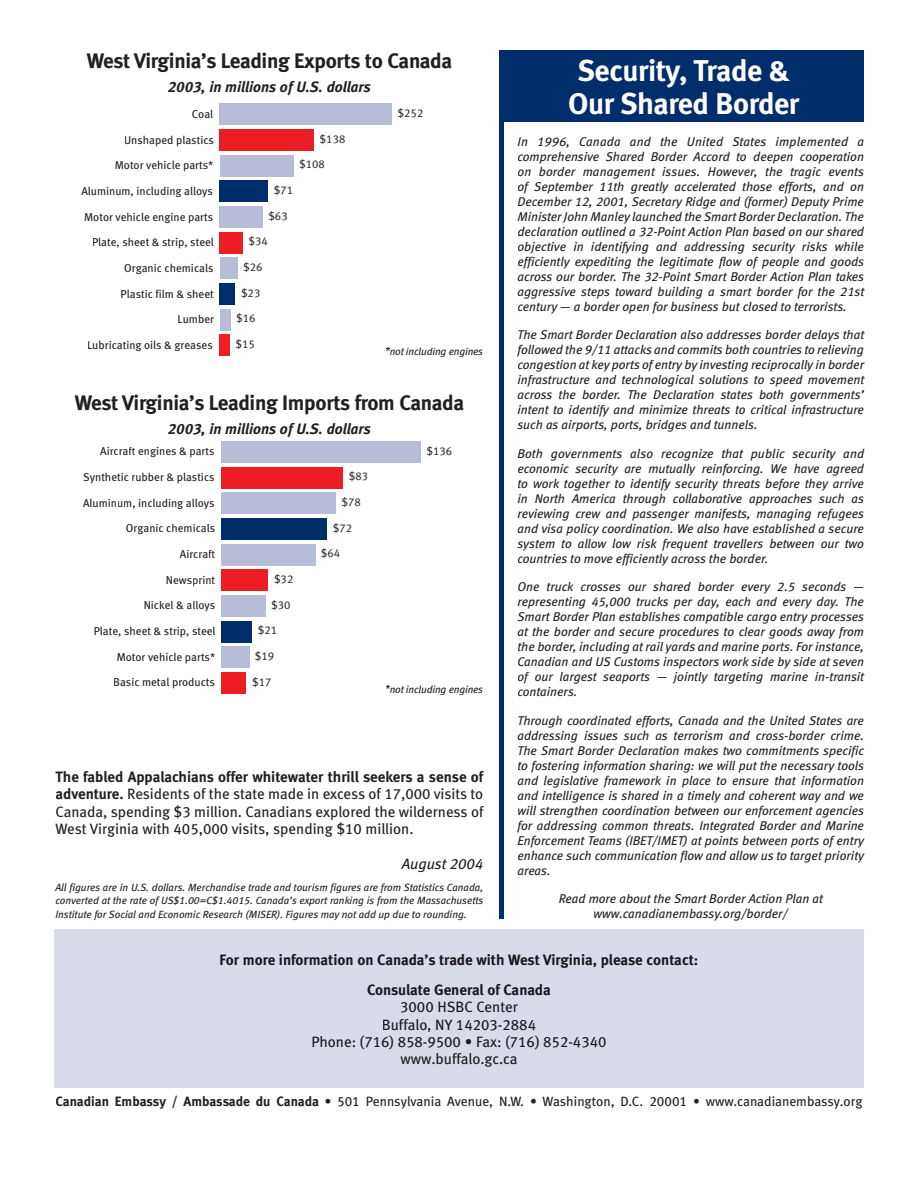
<style>
.page{position:relative;width:918px;height:1188px;background:#fff}
.page>*{position:absolute;margin:0;border:0;box-sizing:border-box;transform-origin:0 0}
.t1{font:30px/33px "Meta Bold LF";letter-spacing:-.015em;color:#fff;text-align:center}
.t2{font:21px "Meta Bold LF";letter-spacing:-.02em;color:#231f20}
.t3{font:15px/17.2px "Meta Book LF";color:#231f20;text-align:justify}
.t4{font:15px/30px "Meta Bold LF";letter-spacing:-.005em;color:#1b171d;text-align:center}
.t5{font:15px/17.2px "Meta Book LF";color:#1b171d;text-align:center}
.t6{font:15px "Meta Bold LF";color:#231f20}
.t7{font:italic 15px "Meta Bold LF";color:#231f20}
.t8{font:italic 15px "Meta Book LF";color:#231f20}
.t9{font:13.5px "Meta Book LF";color:#231f20}
.t10{font:italic 12.75px/15px "Meta Book LF";color:#231f20;text-align:justify}
.t11{font:11.4px "Meta Book LF";color:#231f20}
.t12{font:11.4px "Meta Book LF";color:#363539}
.t13{font:italic 10.5px/13.5px "Meta Book LF";letter-spacing:-.01em;color:#231f20;text-align:justify}
.s1{font-size:12px}
.s2{font-family:"Meta Bold LF"}
</style>
<div class="page">
<div style="left:220px;top:335px;width:10px;height:21px;background:#ee1d23"></div>
<div style="left:220px;top:309px;width:11px;height:21px;background:#b7bdd6"></div>
<div style="left:220px;top:283px;width:15px;height:22px;background:#002e6b"></div>
<div style="left:220px;top:258px;width:17px;height:21px;background:#b7bdd6"></div>
<div style="left:220px;top:232px;width:23px;height:21px;background:#ee1d23"></div>
<div style="left:220px;top:206px;width:43px;height:22px;background:#b7bdd6"></div>
<div style="left:220px;top:181px;width:48px;height:21px;background:#002e6b"></div>
<div style="left:220px;top:155px;width:73px;height:21px;background:#b7bdd6"></div>
<div style="left:220px;top:129px;width:94px;height:22px;background:#ee1d23"></div>
<div style="left:220px;top:104px;width:172px;height:21px;background:#b7bdd6"></div>
<div style="left:221px;top:672px;width:25px;height:22px;background:#ee1d23"></div>
<div style="left:221px;top:646px;width:28px;height:22px;background:#b7bdd6"></div>
<div style="left:221px;top:621px;width:31px;height:21px;background:#002e6b"></div>
<div style="left:221px;top:595px;width:44px;height:22px;background:#b7bdd6"></div>
<div style="left:221px;top:570px;width:47px;height:21px;background:#ee1d23"></div>
<div style="left:221px;top:544px;width:94px;height:21px;background:#b7bdd6"></div>
<div style="left:221px;top:518px;width:106px;height:22px;background:#002e6b"></div>
<div style="left:221px;top:493px;width:115px;height:21px;background:#b7bdd6"></div>
<div style="left:221px;top:467px;width:122px;height:21px;background:#ee1d23"></div>
<div style="left:221px;top:441px;width:200px;height:22px;background:#b7bdd6"></div>
<hr style="left:499px;top:50px;width:4px;height:868px;background:#002e6b">
<div style="left:503px;top:50px;width:361px;height:72px;background:#002e6b"></div>
<div style="left:54px;top:929px;width:810px;height:159px;background:#d8dcea"></div>
<h2 class="t2" style="left:87px;top:48px;width:367px">West Virginia’s Leading Exports to Canada</h2>
<p class="t7" style="left:168px;top:78px;width:205px">2003, in millions of U.S. dollars</p>
<p class="t11" style="left:192px;top:107px;width:23px">Coal</p>
<p class="t12" style="left:398px;top:107px;width:27px">$252</p>
<p class="t11" style="left:124px;top:133px;width:91px">Unshaped plastics</p>
<p class="t12" style="left:320px;top:132px;width:27px">$138</p>
<p class="t11" style="left:115px;top:159px;width:100px">Motor vehicle parts*</p>
<p class="t12" style="left:299px;top:158px;width:27px">$108</p>
<p class="t11" style="left:81px;top:184px;width:133px">Aluminum, including alloys</p>
<p class="t12" style="left:274px;top:183px;width:21px">$71</p>
<p class="t11" style="left:84px;top:210px;width:130px">Motor vehicle engine parts</p>
<p class="t12" style="left:268px;top:209px;width:21px">$63</p>
<p class="t11" style="left:92px;top:236px;width:123px">Plate, sheet &amp; strip, steel</p>
<p class="t12" style="left:249px;top:235px;width:21px">$34</p>
<p class="t11" style="left:124px;top:261px;width:91px">Organic chemicals</p>
<p class="t12" style="left:243px;top:260px;width:21px">$26</p>
<p class="t11" style="left:121px;top:287px;width:95px">Plastic film &amp; sheet</p>
<p class="t12" style="left:241px;top:286px;width:21px">$23</p>
<p class="t11" style="left:178px;top:313px;width:38px">Lumber</p>
<p class="t12" style="left:236px;top:312px;width:21px">$16</p>
<p class="t11" style="left:87px;top:338px;width:127px">Lubricating oils &amp; greases</p>
<p class="t12" style="left:236px;top:337px;width:21px">$15</p>
<p class="t13" style="left:384px;top:345px;width:100px"><span class="s1">*</span>not including engines</p>
<h2 class="t2" style="left:75px;top:390px;width:391px">West Virginia’s Leading Imports from Canada</h2>
<p class="t7" style="left:168px;top:420px;width:205px">2003, in millions of U.S. dollars</p>
<p class="t11" style="left:100px;top:445px;width:116px">Aircraft engines &amp; parts</p>
<p class="t12" style="left:427px;top:444px;width:27px">$136</p>
<p class="t11" style="left:83px;top:470px;width:133px">Synthetic rubber &amp; plastics</p>
<p class="t12" style="left:349px;top:470px;width:21px">$83</p>
<p class="t11" style="left:83px;top:496px;width:133px">Aluminum, including alloys</p>
<p class="t12" style="left:341px;top:495px;width:21px">$78</p>
<p class="t11" style="left:126px;top:522px;width:91px">Organic chemicals</p>
<p class="t12" style="left:333px;top:521px;width:21px">$72</p>
<p class="t11" style="left:180px;top:547px;width:37px">Aircraft</p>
<p class="t12" style="left:321px;top:547px;width:21px">$64</p>
<p class="t11" style="left:166px;top:573px;width:51px">Newsprint</p>
<p class="t12" style="left:274px;top:572px;width:21px">$32</p>
<p class="t11" style="left:144px;top:599px;width:73px">Nickel &amp; alloys</p>
<p class="t12" style="left:271px;top:598px;width:21px">$30</p>
<p class="t11" style="left:94px;top:624px;width:123px">Plate, sheet &amp; strip, steel</p>
<p class="t12" style="left:258px;top:624px;width:21px">$21</p>
<p class="t11" style="left:117px;top:650px;width:100px">Motor vehicle parts*</p>
<p class="t12" style="left:255px;top:649px;width:21px">$19</p>
<p class="t11" style="left:113px;top:676px;width:103px">Basic metal products</p>
<p class="t12" style="left:252px;top:675px;width:21px">$17</p>
<p class="t13" style="left:384px;top:682px;width:100px"><span class="s1">*</span>not including engines</p>
<p class="t6" style="left:56px;top:768px;width:429px">The fabled Appalachians offer whitewater thrill seekers a sense of</p>
<p class="t3" style="left:56px;top:785px;width:430px"><span class="s2">adventure.</span> Residents of the state made in excess of 17,000 visits to Canada, spending $3 million. Canadians explored the wilderness of West Virginia with 405,000 visits, spending $10 million.</p>
<p class="t8" style="left:402px;top:855px;width:83px">August 2004</p>
<p class="t13" style="left:56px;top:881px;width:429px">All figures are in U.S. dollars. Merchandise trade and tourism figures are from Statistics Canada, converted at the rate of US$1.00=C$1.4015. Canada’s export ranking is from the Massachusetts Institute for Social and Economic Research (MISER). Figures may not add up due to rounding.</p>
<h1 class="t1" style="left:568px;top:54px;width:232px">Security, Trade &amp;<br>Our Shared Border</h1>
<p class="t10" style="left:518px;top:134px;width:348px">In 1996, Canada and the United States implemented a comprehensive Shared Border Accord to deepen cooperation on border management issues. However, the tragic events of September 11th greatly accelerated those efforts, and on December 12, 2001, Secretary Ridge and (former) Deputy Prime Minister John Manley launched the Smart Border Declaration. The declaration outlined a 32-Point Action Plan based on our shared objective in identifying and addressing security risks while efficiently expediting the legitimate flow of people and goods across our border. The 32-Point Smart Border Action Plan takes aggressive steps toward building a smart border for the 21st century — a border open for business but closed to terrorists.</p>
<p class="t10" style="left:518px;top:327px;width:348px">The Smart Border Declaration also addresses border delays that followed the 9/11 attacks and commits both countries to relieving congestion at key ports of entry by investing reciprocally in border infrastructure and technological solutions to speed movement across the border. The Declaration states both governments’ intent to identify and minimize threats to critical infrastructure such as airports, ports, bridges and tunnels.</p>
<p class="t10" style="left:518px;top:446px;width:348px">Both governments also recognize that public security and economic security are mutually reinforcing. We have agreed to work together to identify security threats before they arrive in North America through collaborative approaches such as reviewing crew and passenger manifests, managing refugees and visa policy coordination. We also have established a secure system to allow low risk frequent travellers between our two countries to move efficiently across the border.</p>
<p class="t10" style="left:518px;top:579px;width:348px">One truck crosses our shared border every 2.5 seconds — representing 45,000 trucks per day, each and every day. The Smart Border Plan establishes compatible cargo entry processes at the border and secure procedures to clear goods away from the border, including at rail yards and marine ports. For instance, Canadian and US Customs inspectors work side by side at seven of our largest seaports — jointly targeting marine in-transit containers.</p>
<p class="t10" style="left:518px;top:713px;width:348px">Through coordinated efforts, Canada and the United States are addressing issues such as terrorism and cross-border crime.<br>The Smart Border Declaration makes two commitments specific to fostering information sharing: we will put the necessary tools and legislative framework in place to ensure that information and intelligence is shared in a timely and coherent way and we will strengthen coordination between our enforcement agencies for addressing common threats. Integrated Border and Marine Enforcement Teams (IBET/IMET) at points between ports of entry enhance such communication flow and allow us to target priority areas.</p>
<p class="t10" style="left:559px;top:891px;width:266px;text-align:center">Read more about the Smart Border Action Plan at www.canadianembassy.org/border/</p>
<p class="t4" style="left:220px;top:945px;width:480px">For more information on Canada’s trade with West Virginia, please contact:<br>Consulate General of Canada</p>
<p class="t5" style="left:311px;top:998px;width:297px">3000 HSBC Center<br>Buffalo, NY 14203-2884<br>Phone: (716) 858-9500 • Fax: (716) 852-4340 www.buffalo.gc.ca</p>
<p class="t9" style="left:56px;top:1093px;width:809px"><span class="s2">Canadian Embassy / Ambassade du Canada •</span> 501 Pennsylvania Avenue, N.W. • Washington, D.C. 20001 • www.canadianembassy.org</p>
</div>
